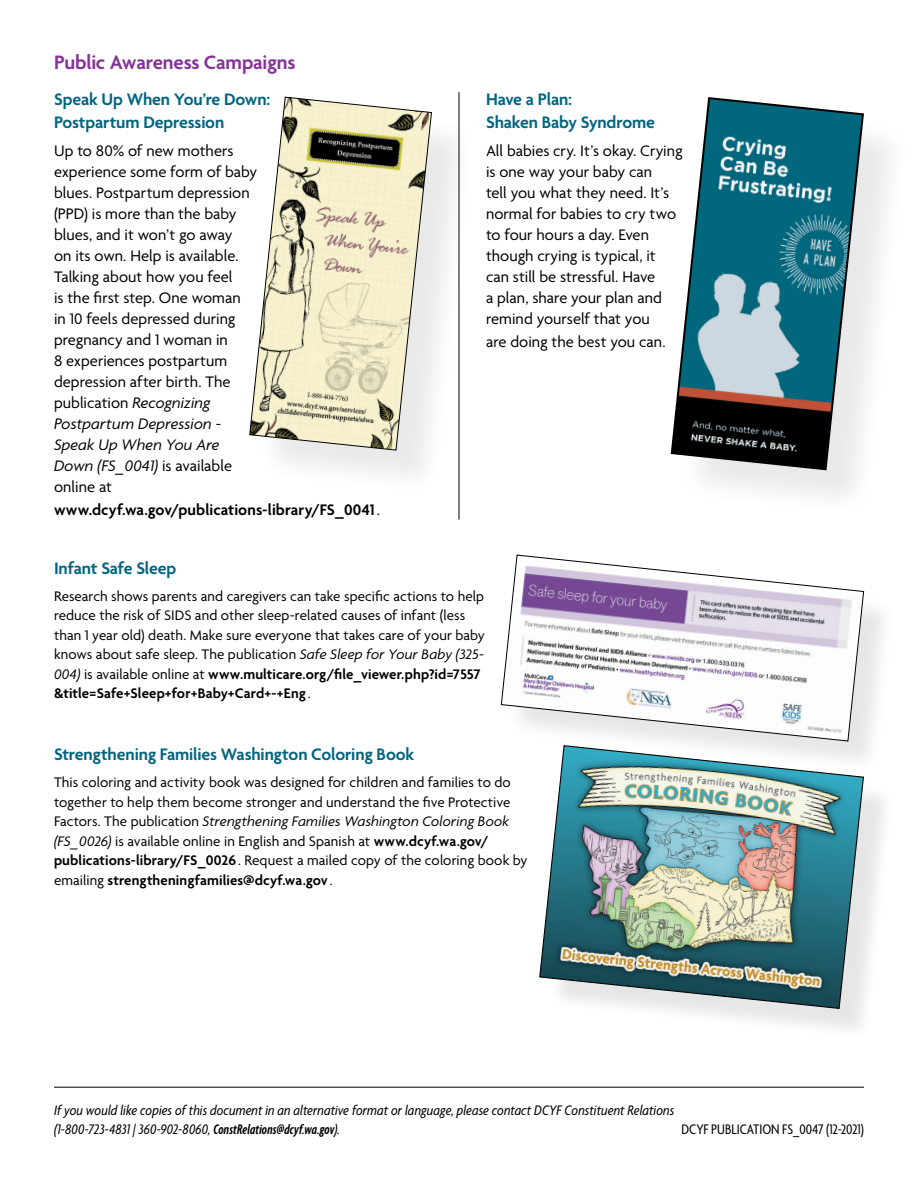
<style>
.page{position:relative;width:918px;height:1188px;background:#fff}
.page>*{position:absolute;margin:0;border:0;box-sizing:border-box;transform-origin:0 0}
.t1{font:600 21px "Agenda";letter-spacing:-.01em;color:#863399}
.t2{font:600 18px/22.5px "Agenda";letter-spacing:-.01em;color:#006580}
.t3{font:16.5px/21px "Agenda";color:#000}
.t4{font:600 16.5px "Agenda";letter-spacing:.005em;color:#000}
.t5{font:15px/19.5px "Agenda";letter-spacing:.005em;color:#000}
.t6{font:italic condensed 15px/19.5px "Agenda";letter-spacing:.005em;color:#000}
.t7{font:condensed 15px "Agenda";color:#000}
.s1{font-style:italic}
.s2{font-weight:400}
.s3{font-weight:600}
.s4{font-family:"Agenda Semibold Extra Cond";font-stretch:normal}
</style>
<div class="page">
<div style="left:256px;top:103px;width:222px;height:393px;background:#000;opacity:.09"></div>
<svg style="left:249px;top:96px;width:184px;height:355px;background:#dcd8c0"></svg>
<div style="left:678px;top:104px;width:234px;height:415px;background:#000;opacity:.09"></div>
<svg style="left:670px;top:97px;width:195px;height:374px;background:#5b8a95"></svg>
<div style="left:506px;top:560px;width:392px;height:215px;background:#000;opacity:.1"></div>
<svg style="left:501px;top:554px;width:363px;height:188px"></svg>
<div style="left:548px;top:754px;width:348px;height:287px;background:#000;opacity:.1"></div>
<img style="left:539px;top:745px;width:326px;height:265px">
<hr style="left:459px;top:92px;width:1px;height:428px;background:#000">
<hr style="left:54px;top:1087px;width:810px;height:1px;background:#000">
<h1 class="t1" style="left:54px;top:51px;width:243px">Public Awareness Campaigns</h1>
<p class="t2" style="left:54px;top:89px;width:218px">Speak Up When You’re Down:<br>Postpartum Depression</p>
<p class="t3" style="left:54px;top:141px;width:205px">Up to 80% of new mothers experience some form of baby blues. Postpartum depression (PPD) is more than the baby blues, and it won’t go away<br>on its own. Help is available.<br>Talking about how you feel<br>is the first step. One woman<br>in 10 feels depressed during pregnancy and 1 woman in<br>8 experiences postpartum depression after birth. The publication <span class="s1">Recognizing<br>Postpartum Depression -<br>Speak Up When You Are<br>Down (FS_0041)</span> is available online at</p>
<p class="t4" style="left:54px;top:500px;width:327px">www.dcyf.wa.gov/publications-library/FS_0041<span class="s2">.</span></p>
<p class="t2" style="left:486px;top:89px;width:171px">Have a Plan:<br>Shaken Baby Syndrome</p>
<p class="t3" style="left:486px;top:141px;width:198px">All babies cry. It’s okay. Crying is one way your baby can<br>tell you what they need. It’s normal for babies to cry two to four hours a day. Even though crying is typical, it can still be stressful. Have<br>a plan, share your plan and remind yourself that you</p>
<p class="t3" style="left:486px;top:332px;width:181px">are doing the best you can.</p>
<p class="t2" style="left:54px;top:558px;width:124px">Infant Safe Sleep</p>
<p class="t5" style="left:54px;top:587px;width:432px">Research shows parents and caregivers can take specific actions to help reduce the risk of SIDS and other sleep-related causes of infant (less than 1 year old) death. Make sure everyone that takes care of your baby knows about safe sleep. The publication <span class="s1">Safe Sleep for Your Baby (325- 004)</span> is available online at <span class="s3">www.multicare.org/file_viewer.php?id=7557 &amp;title=Safe+Sleep+for+Baby+Card+-+Eng</span> .</p>
<p class="t2" style="left:54px;top:745px;width:362px">Strengthening Families Washington Coloring Book</p>
<p class="t5" style="left:54px;top:774px;width:475px">This coloring and activity book was designed for children and families to do together to help them become stronger and understand the five Protective Factors. The publication <span class="s1">Strengthening Families Washington Coloring Book (FS_0026)</span> is available online in English and Spanish at <span class="s3">www.dcyf.wa.gov/ publications-library/FS_0026</span>. Request a mailed copy of the coloring book by emailing <span class="s3">strengtheningfamilies@dcyf.wa.gov</span> .</p>
<p class="t6" style="left:54px;top:1100px;width:622px">If you would like copies of this document in an alternative format or language, please contact DCYF Constituent Relations (1-800-723-4831 | 360-902-8060, <span class="s4">ConstRelations@dcyf.wa.gov</span>).</p>
<p class="t7" style="left:682px;top:1121px;width:184px">DCYF PUBLICATION FS_0047 (12-2021)</p>
</div>
